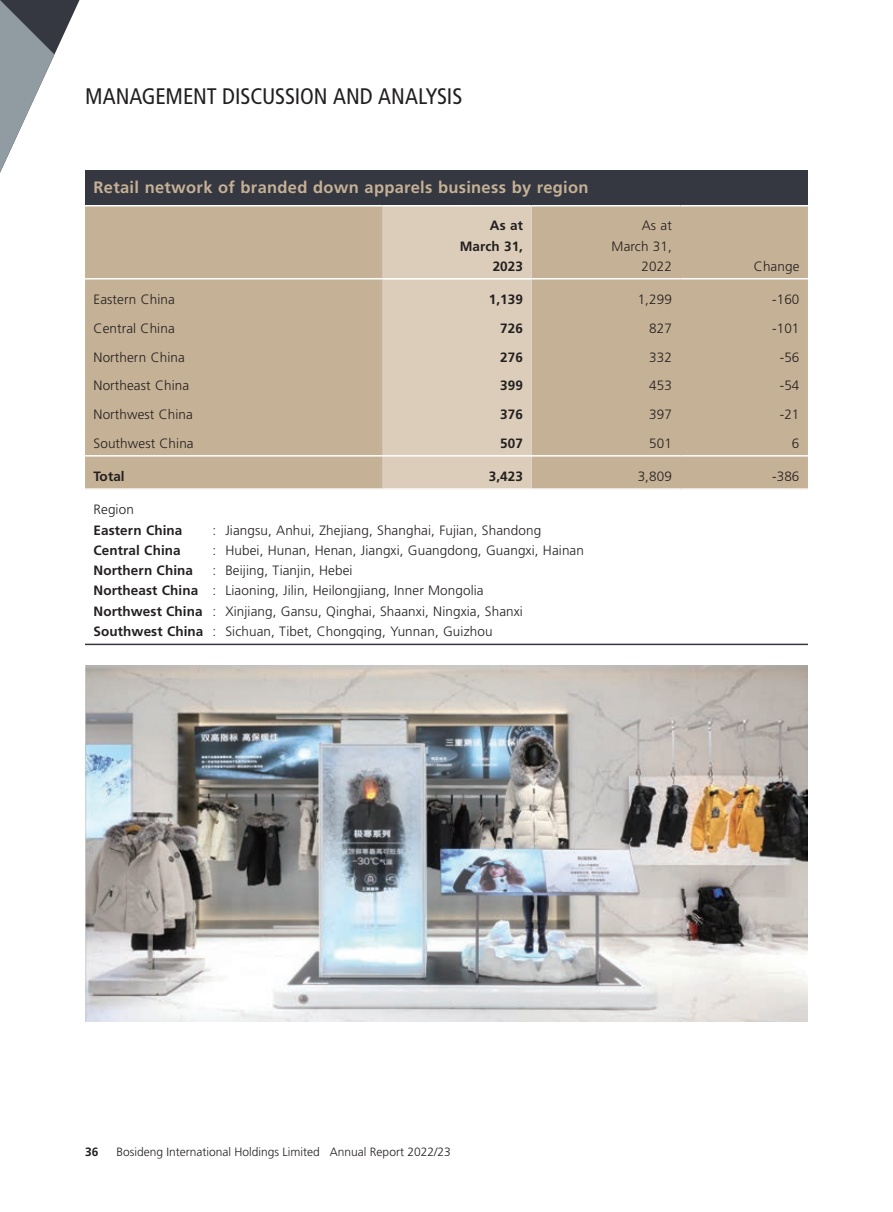
<style>
.page{position:relative;width:893px;height:1212px;background:#fff}
.page>*{position:absolute;margin:0;border:0;box-sizing:border-box;transform-origin:0 0}
.t1{font:condensed 22.5px "Frutiger LT Std";letter-spacing:-.005em;color:#231f20}
.t2{font:700 16.5px "Frutiger LT Std";letter-spacing:.02em;color:#c5b195}
.t3{font:300 13.5px/20.2px "Frutiger LT Std";letter-spacing:.01em;color:#231f20;text-align:right}
.t4{font:700 13.5px/20.2px "Frutiger LT Std";letter-spacing:.01em;color:#231f20;text-align:right}
.t5{font:300 12px "Frutiger LT Std";color:#231f20}
.t6{font:700 12px "Frutiger LT Std";color:#231f20}
.s1{font-weight:700}
</style>
<div class="page">
<img style="left:85px;top:665px;width:723px;height:357px">
<svg style="left:0;top:0;width:80px;height:173px"></svg>
<div style="left:85px;top:170px;width:723px;height:36px;background:#353741"></div>
<div style="left:85px;top:206px;width:723px;height:282px;background:#c5b195"></div>
<div style="left:383px;top:206px;width:148px;height:282px;background:#dbcdb9"></div>
<hr style="left:85px;top:205px;width:298px;height:1px;background:#fff">
<hr style="left:383px;top:205px;width:148px;height:1px;background:#fff">
<hr style="left:531px;top:205px;width:149px;height:1px;background:#fff">
<hr style="left:680px;top:205px;width:128px;height:1px;background:#fff">
<hr style="left:85px;top:278px;width:298px;height:1px;background:#fff">
<hr style="left:383px;top:278px;width:148px;height:1px;background:#fff">
<hr style="left:531px;top:278px;width:149px;height:1px;background:#fff">
<hr style="left:680px;top:278px;width:128px;height:1px;background:#fff">
<hr style="left:85px;top:455px;width:298px;height:2px;background:#fff">
<hr style="left:383px;top:455px;width:148px;height:2px;background:#fff">
<hr style="left:531px;top:455px;width:149px;height:2px;background:#fff">
<hr style="left:680px;top:455px;width:128px;height:2px;background:#fff">
<hr style="left:85px;top:644px;width:723px;height:1px;background:#353741">
<h1 class="t1" style="left:85px;top:83px;width:379px">MANAGEMENT DISCUSSION AND ANALYSIS</h1>
<p class="t2" style="left:94px;top:178px;width:496px">Retail network of branded down apparels business by region</p>
<p class="t4" style="left:460px;top:215px;width:65px">As at<br>March 31,<br>2023</p>
<p class="t3" style="left:612px;top:216px;width:62px">As at<br>March 31,<br>2022</p>
<p class="t3" style="left:754px;top:256px;width:47px">Change</p>
<p class="t3" style="left:94px;top:289px;width:83px">Eastern China</p>
<p class="t4" style="left:489px;top:289px;width:36px">1,139</p>
<p class="t3" style="left:638px;top:289px;width:36px">1,299</p>
<p class="t3" style="left:772px;top:289px;width:29px">-160</p>
<p class="t3" style="left:94px;top:318px;width:83px">Central China</p>
<p class="t4" style="left:500px;top:318px;width:24px">726</p>
<p class="t3" style="left:649px;top:318px;width:24px">827</p>
<p class="t3" style="left:772px;top:318px;width:29px">-101</p>
<p class="t3" style="left:94px;top:347px;width:93px">Northern China</p>
<p class="t4" style="left:500px;top:347px;width:24px">276</p>
<p class="t3" style="left:649px;top:347px;width:24px">332</p>
<p class="t3" style="left:780px;top:347px;width:21px">-56</p>
<p class="t3" style="left:94px;top:376px;width:97px">Northeast China</p>
<p class="t4" style="left:500px;top:375px;width:24px">399</p>
<p class="t3" style="left:649px;top:376px;width:24px">453</p>
<p class="t3" style="left:780px;top:376px;width:21px">-54</p>
<p class="t3" style="left:94px;top:404px;width:101px">Northwest China</p>
<p class="t4" style="left:500px;top:404px;width:24px">376</p>
<p class="t3" style="left:649px;top:404px;width:24px">397</p>
<p class="t3" style="left:780px;top:404px;width:21px">-21</p>
<p class="t3" style="left:94px;top:433px;width:102px">Southwest China</p>
<p class="t4" style="left:500px;top:433px;width:24px">507</p>
<p class="t3" style="left:649px;top:433px;width:24px">501</p>
<p class="t3" style="left:792px;top:433px;width:9px">6</p>
<p class="t4" style="left:94px;top:466px;width:33px">Total</p>
<p class="t4" style="left:489px;top:466px;width:36px">3,423</p>
<p class="t3" style="left:638px;top:466px;width:36px">3,809</p>
<p class="t3" style="left:772px;top:466px;width:29px">-386</p>
<p class="t3" style="left:94px;top:500px;width:42px">Region</p>
<p class="t4" style="left:94px;top:520px;width:90px">Eastern China</p>
<p class="t3" style="left:213px;top:520px;width:330px">: Jiangsu, Anhui, Zhejiang, Shanghai, Fujian, Shandong</p>
<p class="t4" style="left:94px;top:540px;width:89px">Central China</p>
<p class="t3" style="left:213px;top:540px;width:373px">: Hubei, Hunan, Henan, Jiangxi, Guangdong, Guangxi, Hainan</p>
<p class="t4" style="left:94px;top:560px;width:101px">Northern China</p>
<p class="t3" style="left:94px;top:560px;width:431px;text-align:left;text-indent:119px">: Beijing, Tianjin, Hebei<br><span class="s1">Northeast China</span> : Liaoning, Jilin, Heilongjiang, Inner Mongolia <span class="s1">Northwest China</span> : Xinjiang, Gansu, Qinghai, Shaanxi, Ningxia, Shanxi <span class="s1">Southwest China</span> : Sichuan, Tibet, Chongqing, Yunnan, Guizhou</p>
<p class="t6" style="left:85px;top:1145px;width:15px">36</p>
<p class="t5" style="left:116px;top:1145px;width:336px">Bosideng International Holdings Limited Annual Report 2022/23</p>
</div>
